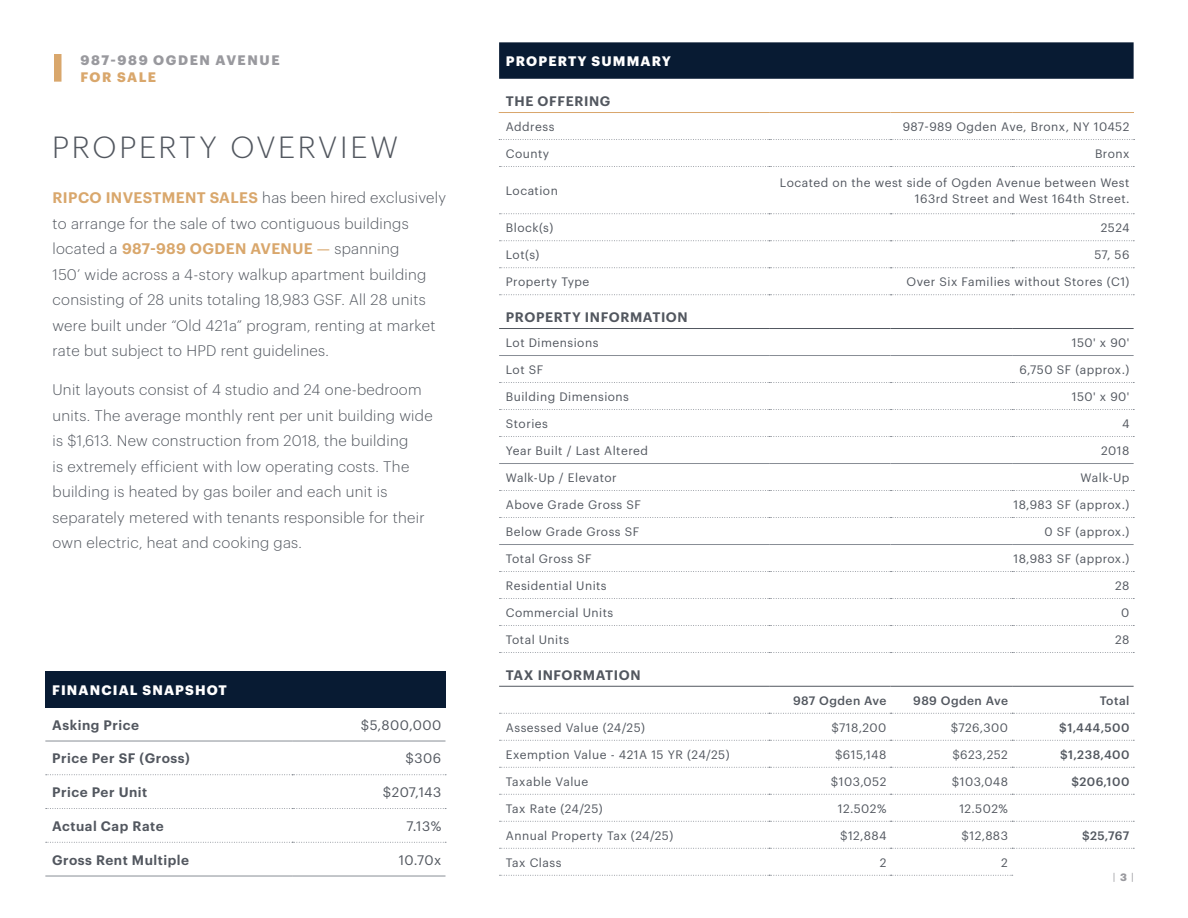
<style>
.page{position:relative;width:1188px;height:918px;background:#fff}
.page>*{position:absolute;margin:0;border:0;box-sizing:border-box;transform-origin:0 0}
.t1{font:300 30px "Graphik";letter-spacing:.085em;color:#52575f}
.t2{font:300 15px/25.5px "Graphik";letter-spacing:.02em;color:#52575f}
.t3{font:600 13.5px "Graphik";letter-spacing:.04em;color:#52575f}
.t4{font:13.5px "Graphik";letter-spacing:.04em;color:#52575f}
.t5{font:700 13.5px "Graphik";letter-spacing:.085em;color:#fff}
.t6{font:700 13.5px "Graphik";letter-spacing:.115em;color:#99999e}
.t7{font:700 13.5px "Graphik";letter-spacing:.1em;color:#d9a76c}
.t8{font:12px/16.5px "Graphik";letter-spacing:.04em;color:#52575f;text-align:right}
.t9{font:500 12px "Graphik";letter-spacing:.04em;color:#52575f}
.t10{font:10.5px "Graphik";color:#99999e}
.s1{font-weight:600;color:#d9a76c}
.s2{font-weight:400;color:#d9a76c}
.s3{font-weight:700}
</style>
<div class="page">
<div style="left:54px;top:54px;width:8px;height:28px;background:#d9a76c"></div>
<div style="left:499px;top:42px;width:635px;height:37px;background:#081b33"></div>
<hr style="left:499px;top:112px;width:270px;height:1px;background:#d9a76c">
<hr style="left:499px;top:328px;width:270px;height:1px;background:#52575f">
<hr style="left:499px;top:686px;width:270px;height:1px;background:#52575f">
<hr style="left:769px;top:686px;width:122px;height:1px;background:#52575f">
<hr style="left:891px;top:686px;width:121px;height:1px;background:#52575f">
<hr style="left:1012px;top:686px;width:122px;height:1px;background:#52575f">
<svg style="left:500px;top:713px;width:634px;height:1px"></svg>
<svg style="left:500px;top:740px;width:634px;height:1px"></svg>
<svg style="left:500px;top:767px;width:634px;height:1px"></svg>
<svg style="left:500px;top:794px;width:634px;height:1px"></svg>
<svg style="left:500px;top:821px;width:634px;height:1px"></svg>
<svg style="left:500px;top:848px;width:634px;height:1px"></svg>
<svg style="left:500px;top:875px;width:513px;height:1px"></svg>
<hr style="left:499px;top:355px;width:270px;height:1px;background:#898e96">
<hr style="left:499px;top:463px;width:270px;height:1px;background:#898e96">
<hr style="left:499px;top:544px;width:270px;height:1px;background:#898e96">
<hr style="left:769px;top:112px;width:122px;height:1px;background:#d9a76c">
<hr style="left:891px;top:112px;width:121px;height:1px;background:#d9a76c">
<hr style="left:1012px;top:112px;width:122px;height:1px;background:#d9a76c">
<svg style="left:499px;top:139px;width:636px;height:1px"></svg>
<svg style="left:500px;top:166px;width:634px;height:1px"></svg>
<svg style="left:500px;top:213px;width:634px;height:1px"></svg>
<svg style="left:500px;top:240px;width:634px;height:1px"></svg>
<svg style="left:500px;top:267px;width:634px;height:1px"></svg>
<svg style="left:500px;top:294px;width:634px;height:1px"></svg>
<hr style="left:769px;top:328px;width:122px;height:1px;background:#52575f">
<hr style="left:891px;top:328px;width:121px;height:1px;background:#52575f">
<hr style="left:1012px;top:328px;width:122px;height:1px;background:#52575f">
<hr style="left:769px;top:355px;width:122px;height:1px;background:#898e96">
<hr style="left:891px;top:355px;width:121px;height:1px;background:#898e96">
<hr style="left:1012px;top:355px;width:122px;height:1px;background:#898e96">
<svg style="left:500px;top:382px;width:634px;height:1px"></svg>
<svg style="left:500px;top:409px;width:634px;height:1px"></svg>
<svg style="left:500px;top:436px;width:634px;height:1px"></svg>
<hr style="left:769px;top:463px;width:122px;height:1px;background:#898e96">
<hr style="left:891px;top:463px;width:121px;height:1px;background:#898e96">
<hr style="left:1012px;top:463px;width:122px;height:1px;background:#898e96">
<svg style="left:500px;top:490px;width:634px;height:1px"></svg>
<svg style="left:500px;top:517px;width:634px;height:1px"></svg>
<hr style="left:769px;top:544px;width:122px;height:1px;background:#898e96">
<hr style="left:891px;top:544px;width:121px;height:1px;background:#898e96">
<hr style="left:1012px;top:544px;width:122px;height:1px;background:#898e96">
<svg style="left:500px;top:571px;width:634px;height:1px"></svg>
<svg style="left:500px;top:598px;width:634px;height:1px"></svg>
<svg style="left:500px;top:625px;width:634px;height:1px"></svg>
<svg style="left:500px;top:652px;width:634px;height:1px"></svg>
<div style="left:45px;top:671px;width:401px;height:36px;background:#081b33"></div>
<hr style="left:45px;top:741px;width:247px;height:1px;background:#898e96">
<hr style="left:45px;top:876px;width:247px;height:1px;background:#898e96">
<hr style="left:292px;top:741px;width:153px;height:1px;background:#898e96">
<svg style="left:46px;top:774px;width:400px;height:1px"></svg>
<svg style="left:46px;top:808px;width:400px;height:1px"></svg>
<svg style="left:46px;top:842px;width:400px;height:1px"></svg>
<hr style="left:292px;top:876px;width:153px;height:1px;background:#898e96">
<p class="t6" style="left:80px;top:50px;width:201px">987-989 OGDEN AVENUE</p>
<p class="t7" style="left:80px;top:66px;width:77px">FOR SALE</p>
<h1 class="t1" style="left:52px;top:125px;width:347px">PROPERTY OVERVIEW</h1>
<p class="t2" style="left:53px;top:184px;width:395px"><span class="s1">RIPCO INVESTMENT SALES</span> has been hired exclusively to arrange for the sale of two contiguous buildings located a <span class="s1">987-989 OGDEN AVENUE</span> <span class="s2">—</span> spanning<br>150’ wide across a 4-story walkup apartment building consisting of 28 units totaling 18,983 GSF. All 28 units were built under “Old 421a” program, renting at market rate but subject to HPD rent guidelines.</p>
<p class="t2" style="left:53px;top:376px;width:382px">Unit layouts consist of 4 studio and 24 one-bedroom units. The average monthly rent per unit building wide is $1,613. New construction from 2018, the building<br>is extremely efficient with low operating costs. The building is heated by gas boiler and each unit is separately metered with tenants responsible for their own electric, heat and cooking gas.</p>
<p class="t5" style="left:52px;top:679px;width:176px">FINANCIAL SNAPSHOT</p>
<p class="t3" style="left:52px;top:714px;width:89px">Asking Price</p>
<p class="t4" style="left:361px;top:715px;width:82px">$5,800,000</p>
<p class="t3" style="left:52px;top:748px;width:139px">Price Per SF (Gross)</p>
<p class="t4" style="left:406px;top:748px;width:37px">$306</p>
<p class="t3" style="left:52px;top:782px;width:97px">Price Per Unit</p>
<p class="t4" style="left:383px;top:782px;width:60px">$207,143</p>
<p class="t3" style="left:52px;top:816px;width:113px">Actual Cap Rate</p>
<p class="t4" style="left:407px;top:816px;width:36px">7.13%</p>
<p class="t3" style="left:52px;top:849px;width:139px">Gross Rent Multiple</p>
<p class="t4" style="left:399px;top:850px;width:44px">10.70x</p>
<p class="t5" style="left:506px;top:51px;width:167px">PROPERTY SUMMARY</p>
<p class="t3" style="left:506px;top:91px;width:106px">THE OFFERING</p>
<p class="t8" style="left:506px;top:117px;width:50px">Address</p>
<p class="t8" style="left:903px;top:117px;width:228px">987-989 Ogden Ave, Bronx, NY 10452</p>
<p class="t8" style="left:506px;top:144px;width:45px">County</p>
<p class="t8" style="left:1095px;top:144px;width:36px">Bronx</p>
<p class="t8" style="left:506px;top:181px;width:53px">Location</p>
<p class="t8" style="left:780px;top:173px;width:351px">Located on the west side of Ogden Avenue between West<br>163rd Street and West 164th Street.</p>
<p class="t8" style="left:506px;top:219px;width:49px">Block(s)</p>
<p class="t8" style="left:1101px;top:219px;width:30px">2524</p>
<p class="t8" style="left:506px;top:246px;width:35px">Lot(s)</p>
<p class="t8" style="left:1094px;top:246px;width:37px">57, 56</p>
<p class="t8" style="left:506px;top:273px;width:85px">Property Type</p>
<p class="t8" style="left:907px;top:273px;width:224px">Over Six Families without Stores (C1)</p>
<p class="t3" style="left:506px;top:307px;width:183px">PROPERTY INFORMATION</p>
<p class="t8" style="left:506px;top:333px;width:94px">Lot Dimensions</p>
<p class="t8" style="left:1072px;top:333px;width:59px">150' x 90'</p>
<p class="t8" style="left:506px;top:360px;width:39px">Lot SF</p>
<p class="t8" style="left:1019px;top:360px;width:111px">6,750 SF (approx.)</p>
<p class="t8" style="left:506px;top:387px;width:125px">Building Dimensions</p>
<p class="t8" style="left:1072px;top:387px;width:59px">150' x 90'</p>
<p class="t8" style="left:506px;top:414px;width:44px">Stories</p>
<p class="t8" style="left:1122px;top:414px;width:9px">4</p>
<p class="t8" style="left:506px;top:441px;width:144px">Year Built / Last Altered</p>
<p class="t8" style="left:1101px;top:441px;width:30px">2018</p>
<p class="t8" style="left:506px;top:468px;width:112px">Walk-Up / Elevator</p>
<p class="t8" style="left:1081px;top:468px;width:50px">Walk-Up</p>
<p class="t8" style="left:506px;top:495px;width:137px">Above Grade Gross SF</p>
<p class="t8" style="left:1013px;top:495px;width:117px">18,983 SF (approx.)</p>
<p class="t8" style="left:506px;top:522px;width:135px">Below Grade Gross SF</p>
<p class="t8" style="left:1044px;top:522px;width:87px">0 SF (approx.)</p>
<p class="t8" style="left:506px;top:549px;width:87px">Total Gross SF</p>
<p class="t8" style="left:1013px;top:549px;width:117px">18,983 SF (approx.)</p>
<p class="t8" style="left:506px;top:576px;width:102px">Residential Units</p>
<p class="t8" style="left:1115px;top:576px;width:16px">28</p>
<p class="t8" style="left:506px;top:603px;width:109px">Commercial Units</p>
<p class="t8" style="left:1121px;top:603px;width:10px">0</p>
<p class="t8" style="left:506px;top:630px;width:65px">Total Units</p>
<p class="t8" style="left:1115px;top:630px;width:16px">28</p>
<p class="t3" style="left:506px;top:664px;width:136px">TAX INFORMATION</p>
<p class="t9" style="left:793px;top:691px;width:95px">987 Ogden Ave</p>
<p class="t9" style="left:913px;top:691px;width:96px">989 Ogden Ave</p>
<p class="t9" style="left:1100px;top:691px;width:31px">Total</p>
<p class="t8" style="left:506px;top:718px;width:141px">Assessed Value (24/25)</p>
<p class="t8" style="left:831px;top:718px;width:57px">$718,200</p>
<p class="t8" style="left:951px;top:718px;width:59px">$726,300</p>
<p class="t9" style="left:1059px;top:718px;width:72px">$1,444,500</p>
<p class="t8" style="left:506px;top:745px;width:225px">Exemption Value - 421A 15 YR (24/25)</p>
<p class="t8" style="left:835px;top:745px;width:53px">$615,148</p>
<p class="t8" style="left:952px;top:745px;width:57px">$623,252</p>
<p class="t9" style="left:1060px;top:745px;width:71px">$1,238,400</p>
<p class="t8" style="left:506px;top:772px;width:84px">Taxable Value</p>
<p class="t8" style="left:831px;top:772px;width:57px">$103,052</p>
<p class="t8" style="left:952px;top:772px;width:58px">$103,048</p>
<p class="t9" style="left:1071px;top:772px;width:60px">$206,100</p>
<p class="t8" style="left:506px;top:799px;width:98px">Tax Rate (24/25)</p>
<p class="t8" style="left:838px;top:799px;width:50px">12.502%</p>
<p class="t8" style="left:959px;top:799px;width:50px">12.502%</p>
<p class="t8" style="left:506px;top:826px;width:169px">Annual Property Tax (24/25)</p>
<p class="t8" style="left:840px;top:826px;width:48px">$12,884</p>
<p class="t8" style="left:962px;top:826px;width:48px">$12,883</p>
<p class="t9" style="left:1082px;top:826px;width:49px">$25,767</p>
<p class="t8" style="left:506px;top:853px;width:57px">Tax Class</p>
<p class="t8" style="left:880px;top:853px;width:8px">2</p>
<p class="t8" style="left:1001px;top:853px;width:8px">2</p>
<p class="t10" style="left:1113px;top:869px;width:23px">| <span class="s3">3</span> |</p>
</div>
